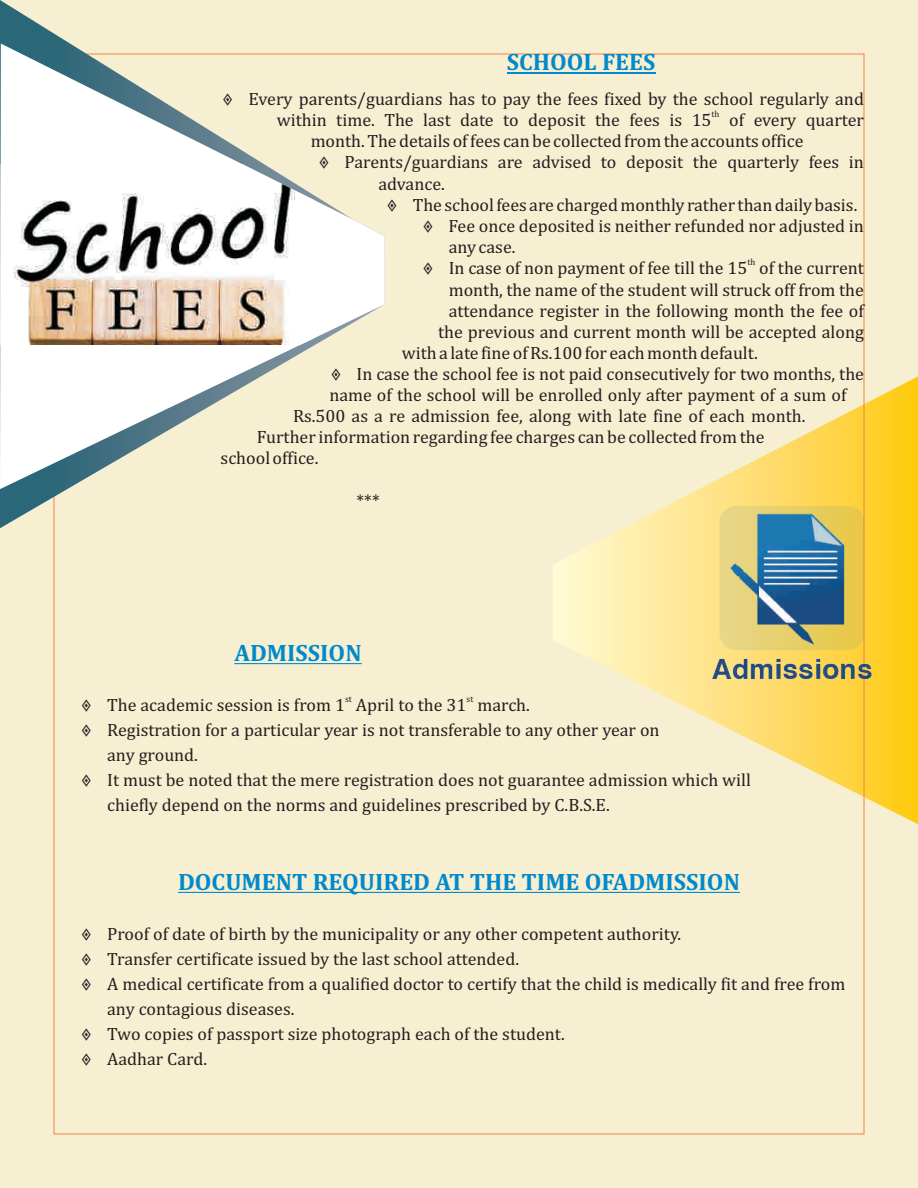
<style>
.page{position:relative;width:918px;height:1188px;background:#f6efd1}
.page>*{position:absolute;margin:0;border:0;box-sizing:border-box;transform-origin:0 0}
.t1{font:700 24px "Cambria";color:#008acd}
.t2{font:18px/25px "Cambria";color:#231f20}
.t3{font:9px "Cambria";color:#231f20}
</style>
<div class="page">
<svg style="left:553px;top:376px;width:365px;height:448px"></svg>
<svg style="left:0;top:0;width:71px;height:528px"></svg>
<svg style="left:0;top:44px;width:385px;height:445px"></svg>
<img style="left:0;top:165px;width:313px;height:180px">
<hr style="left:234px;top:663px;width:128px;height:1px;background:#008acd">
<hr style="left:178px;top:892px;width:562px;height:1px;background:#008acd">
<hr style="left:507px;top:72px;width:148px;height:1px;background:#008acd">
<img style="left:711px;top:507px;width:163px;height:211px">
<svg style="left:224px;top:93px;width:8px;height:12px"></svg>
<svg style="left:320px;top:157px;width:8px;height:12px"></svg>
<svg style="left:332px;top:368px;width:8px;height:13px"></svg>
<h1 class="t1" style="left:507px;top:52px;width:150px">SCHOOL FEES</h1>
<p class="t2" style="left:249px;top:87px;width:617px">Every parents/guardians has to pay the fees fixed by the school regularly and</p>
<p class="t3" style="left:712px;top:110px;width:10px">th</p>
<p class="t2" style="left:311px;top:111px;width:555px;line-height:21.1px;text-indent:-34px">within time. The last date to deposit the fees is 15 of every quarter month. The details of fees can be collected from the accounts office</p>
<p class="t2" style="left:379px;top:153px;width:487px;line-height:21.1px;text-indent:-34px">Parents/guardians are advised to deposit the quarterly fees in advance.</p>
<p class="t2" style="left:449px;top:195px;width:417px;line-height:21.1px;text-indent:-36px">The school fees are charged monthly rather than daily basis.<br>Fee once deposited is neither refunded nor adjusted in any case.</p>
<p class="t3" style="left:747px;top:258px;width:10px">th</p>
<p class="t2" style="left:449px;top:257px;width:417px">In case of non payment of fee till the 15 of the current</p>
<p class="t2" style="left:449px;top:278px;width:417px">month, the name of the student will struck off from the</p>
<p class="t2" style="left:449px;top:299px;width:417px">attendance register in the following month the fee of</p>
<p class="t2" style="left:438px;top:320px;width:427px">the previous and current month will be accepted along</p>
<p class="t2" style="left:402px;top:341px;width:358px">with a late fine of Rs.100 for each month default.</p>
<p class="t2" style="left:357px;top:362px;width:509px">In case the school fee is not paid consecutively for two months, the</p>
<p class="t2" style="left:329px;top:384px;width:519px">name of the school will be enrolled only after payment of a sum of</p>
<p class="t2" style="left:293px;top:405px;width:514px">Rs.500 as a re admission fee, along with late fine of each month.</p>
<p class="t2" style="left:257px;top:426px;width:509px">Further information regarding fee charges can be collected from the</p>
<p class="t2" style="left:221px;top:447px;width:99px">school office.</p>
<p class="t2" style="left:357px;top:489px;width:25px">***</p>
<h1 class="t1" style="left:234px;top:642px;width:129px">ADMISSION</h1>
<p class="t3" style="left:345px;top:695px;width:8px">st</p>
<p class="t3" style="left:467px;top:695px;width:8px">st</p>
<p class="t2" style="left:107px;top:694px;width:645px">The academic session is from 1 April to the 31 march.<br>Registration for a particular year is not transferable to any other year on<br>any ground.<br>It must be noted that the mere registration does not guarantee admission which will chiefly depend on the norms and guidelines prescribed by C.B.S.E.</p>
<h1 class="t1" style="left:178px;top:871px;width:563px">DOCUMENT REQUIRED AT THE TIME OFADMISSION</h1>
<p class="t2" style="left:107px;top:922px;width:740px">Proof of date of birth by the municipality or any other competent authority.<br>Transfer certificate issued by the last school attended.<br>A medical certificate from a qualified doctor to certify that the child is medically fit and free from any contagious diseases.<br>Two copies of passport size photograph each of the student.<br>Aadhar Card.</p>
</div>
